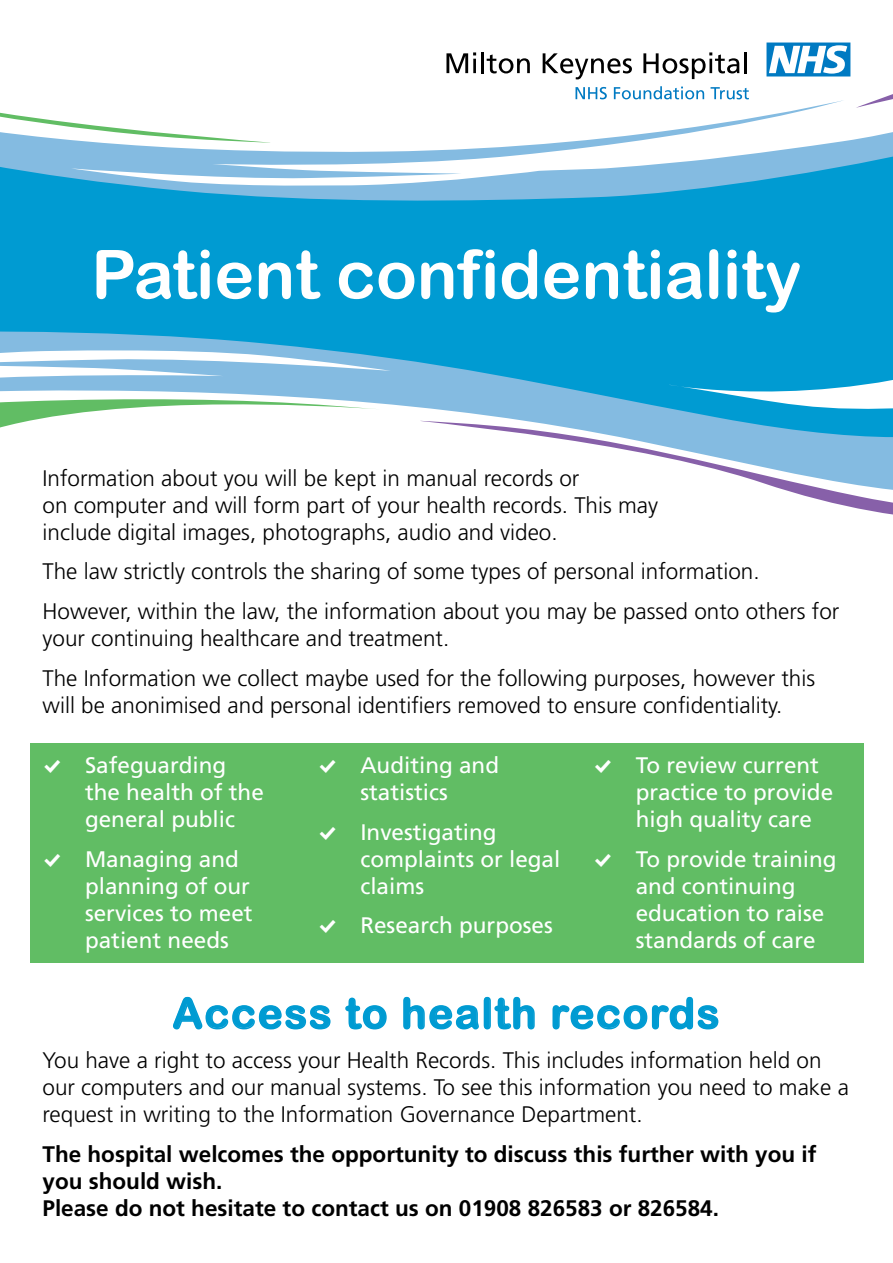
<style>
.page{position:relative;width:893px;height:1263px;background:#fff}
.page>*{position:absolute;margin:0;border:0;box-sizing:border-box;transform-origin:0 0}
.t1{font:67.5px "Arial Rounded MT Bold";color:#fff}
.t2{font:42px "Arial Rounded MT Bold";letter-spacing:.04em;color:#009bd2}
.t3{font:300 22.5px/27px "Frutiger LT Std";color:#000}
.t4{font:22.5px/27px "Frutiger LT Std";color:#fff}
.t5{font:700 22.5px/27px "Frutiger LT Std";color:#000}
.s1{font-family:"Modern Pictograms"}
</style>
<div class="page">
<svg style="left:173px;top:996px;width:158px;height:34px"></svg>
<svg style="left:345px;top:997px;width:42px;height:33px"></svg>
<svg style="left:403px;top:996px;width:132px;height:34px"></svg>
<svg style="left:552px;top:996px;width:167px;height:34px"></svg>
<svg style="left:0;top:274px;width:893px;height:140px;background:#2ba7d7"></svg>
<svg style="left:0;top:389px;width:381px;height:39px"></svg>
<svg style="left:310px;top:414px;width:583px;height:101px"></svg>
<svg style="left:0;top:100px;width:893px;height:174px;fill:#009bd2"></svg>
<svg style="left:856px;top:94px;width:37px;height:22px"></svg>
<svg style="left:0;top:100px;width:395px;height:49px"></svg>
<svg style="left:766px;top:43px;width:84px;height:33px"></svg>
<svg style="left:446px;top:52px;width:30px;height:21px"></svg>
<hr style="left:481px;top:52px;width:3px;height:21px;background:#000">
<svg style="left:487px;top:54px;width:43px;height:19px"></svg>
<svg style="left:543px;top:53px;width:89px;height:26px"></svg>
<svg style="left:643px;top:52px;width:96px;height:27px"></svg>
<hr style="left:744px;top:52px;width:3px;height:21px;background:#000">
<svg style="left:575px;top:87px;width:32px;height:12px"></svg>
<svg style="left:614px;top:86px;width:90px;height:13px"></svg>
<svg style="left:710px;top:87px;width:39px;height:12px"></svg>
<div style="left:30px;top:743px;width:833px;height:219px;background:#61bd64"></div>
<h1 class="t1" style="left:91px;top:234px;width:712px">Patient confidentiality</h1>
<p class="t3" style="left:43px;top:465px;width:617px">Information about you will be kept in manual records or<br>on computer and will form part of your health records. This may include digital images, photographs, audio and video.</p>
<p class="t3" style="left:43px;top:552px;width:798px;line-height:39.8px">The law strictly controls the sharing of some types of personal information.<br>However, within the law, the information about you may be passed onto others for</p>
<p class="t3" style="left:43px;top:619px;width:774px;line-height:39.8px">your continuing healthcare and treatment.<br>The Information we collect maybe used for the following purposes, however this</p>
<p class="t3" style="left:43px;top:692px;width:741px">will be anonimised and personal identifiers removed to ensure confidentiality.</p>
<p class="t4" style="left:85px;top:751px;width:180px;text-indent:-43px"><span class="s1">%</span> Safeguarding the health of the general public</p>
<p class="t4" style="left:85px;top:845px;width:169px;text-indent:-43px"><span class="s1">%</span> Managing and planning of our services to meet patient needs</p>
<p class="t4" style="left:318px;top:751px;width:183px;text-align:center"><span class="s1">%</span> Auditing and statistics</p>
<p class="t4" style="left:360px;top:818px;width:202px;text-indent:-43px"><span class="s1">%</span> Investigating complaints or legal claims</p>
<p class="t4" style="left:318px;top:912px;width:237px"><span class="s1">%</span> Research purposes</p>
<p class="t4" style="left:636px;top:751px;width:199px;text-indent:-43px"><span class="s1">%</span> To review current practice to provide high quality care</p>
<p class="t4" style="left:636px;top:845px;width:202px;text-indent:-43px"><span class="s1">%</span> To provide training and continuing education to raise standards of care</p>
<h2 class="t2" style="left:173px;top:988px;width:548px">Access to health records</h2>
<p class="t3" style="left:43px;top:1047px;width:808px">You have a right to access your Health Records. This includes information held on our computers and our manual systems. To see this information you need to make a request in writing to the Information Governance Department.</p>
<p class="t5" style="left:43px;top:1140px;width:775px">The hospital welcomes the opportunity to discuss this further with you if you should wish.<br>Please do not hesitate to contact us on 01908 826583 or 826584.</p>
</div>
